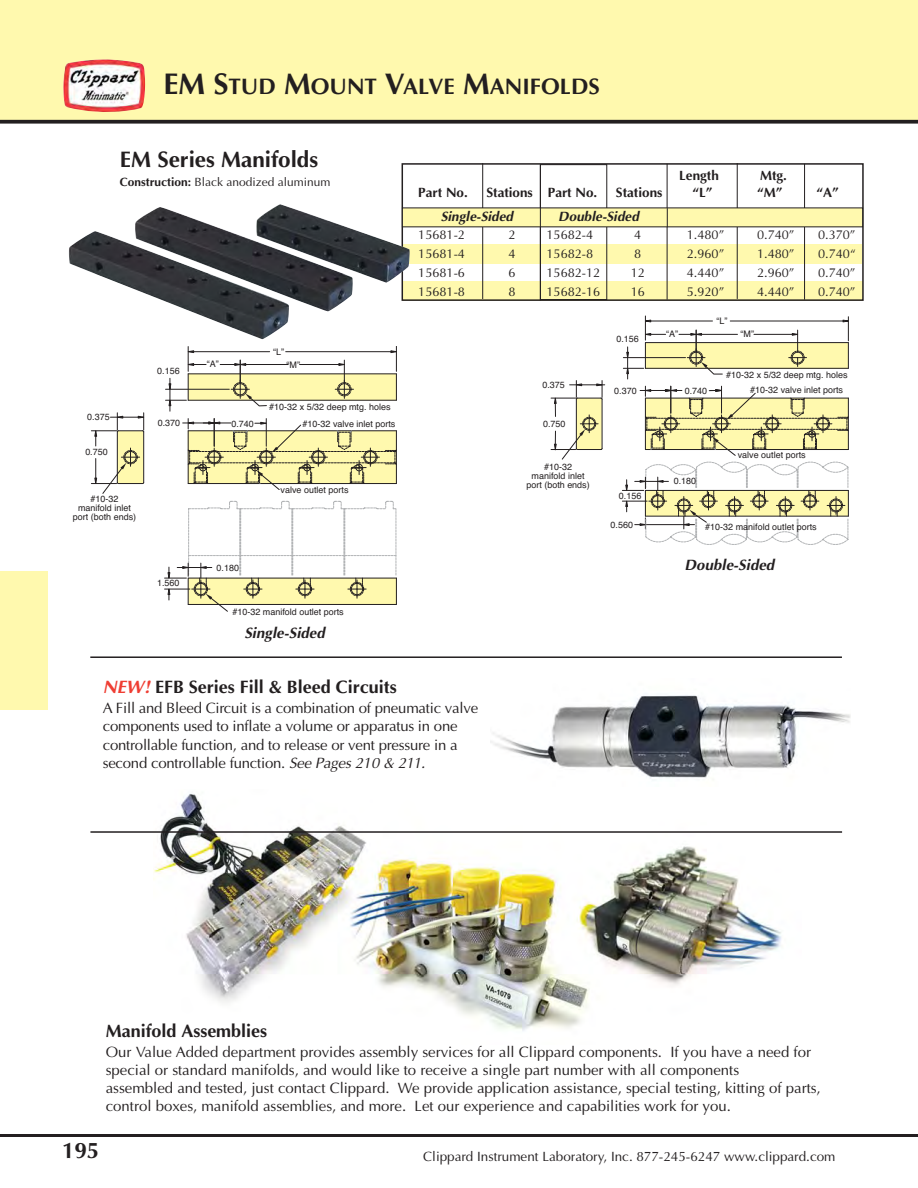
<style>
.page{position:relative;width:918px;height:1188px;background:#fff}
.page>*{position:absolute;margin:0;border:0;box-sizing:border-box;transform-origin:0 0}
.t1{font:700 22.5px "Optima";color:#231f20}
.t2{font:700 18px "Optima";color:#231f20}
.t3{font:15px/18.3px "Optima";color:#231f20}
.t4{font:italic 700 15px "Optima";color:#231f20}
.t5{font:13.5px "Optima";color:#231f20}
.t6{font:700 13.5px "Optima";color:#231f20}
.t7{font:italic 700 13.5px "Optima";color:#231f20}
.t8{font:12.75px "Optima";color:#231f20}
.t9{font:12px "Optima";color:#231f20}
.t10{font:9px/9px "Helvetica";color:#231f20;text-align:center}
.s1{font-size:30px}
.s2{font-weight:700}
.s3{font-style:italic;color:#ef3e33}
.s4{font-style:italic}
</style>
<div class="page">
<div style="left:0;top:0;width:918px;height:121px;background:#fff9ae"></div>
<svg style="left:0;top:120px;width:918px;height:4px;background:#393636"></svg>
<hr style="left:0;top:1134px;width:918px;height:3px;background:#231f20">
<div style="left:0;top:571px;width:47px;height:139px;background:#fff9ae"></div>
<img style="left:63px;top:59px;width:82px;height:53px">
<div style="left:188px;top:374px;width:209px;height:26px;background:#fff9ae"></div>
<hr style="left:188px;top:374px;width:208px;height:1px;background:#231f20">
<hr style="left:188px;top:400px;width:208px;height:1px;background:#231f20">
<hr style="left:286px;top:351px;width:105px;height:1px;background:#231f20">
<hr style="left:194px;top:351px;width:76px;height:1px;background:#231f20">
<svg style="left:390px;top:346px;width:7px;height:54px"></svg>
<hr style="left:166px;top:389px;width:63px;height:1px;background:#231f20">
<svg style="left:166px;top:347px;width:40px;height:64px"></svg>
<svg style="left:220px;top:360px;width:133px;height:46px"></svg>
<svg style="left:165px;top:501px;width:232px;height:111px"></svg>
<svg style="left:91px;top:413px;width:54px;height:81px"></svg>
<svg style="left:183px;top:419px;width:214px;height:71px"></svg>
<div style="left:645px;top:343px;width:203px;height:25px;background:#fff9ae"></div>
<hr style="left:645px;top:342px;width:203px;height:1px;background:#231f20">
<hr style="left:645px;top:368px;width:203px;height:1px;background:#231f20">
<hr style="left:730px;top:321px;width:113px;height:1px;background:#231f20">
<hr style="left:651px;top:321px;width:61px;height:1px;background:#231f20">
<svg style="left:842px;top:317px;width:7px;height:51px"></svg>
<hr style="left:623px;top:357px;width:63px;height:1px;background:#231f20">
<svg style="left:623px;top:316px;width:43px;height:63px"></svg>
<svg style="left:679px;top:330px;width:128px;height:45px"></svg>
<svg style="left:551px;top:381px;width:54px;height:79px"></svg>
<svg style="left:622px;top:386px;width:227px;height:159px"></svg>
<div style="left:404px;top:244px;width:458px;height:19px;background:#fff9ae"></div>
<div style="left:403px;top:281px;width:460px;height:20px;background:#fff9ae"></div>
<div style="left:402px;top:163px;width:462px;height:138px;border:2px solid #231f20"></div>
<hr style="left:482px;top:163px;width:1px;height:136px;background:#231f20">
<hr style="left:737px;top:163px;width:1px;height:136px;background:#231f20">
<hr style="left:804px;top:164px;width:1px;height:136px;background:#231f20">
<img style="left:69px;top:204px;width:341px;height:135px">
<hr style="left:667px;top:164px;width:1px;height:136px;background:#231f20">
<div style="left:540px;top:164px;width:67px;height:136px;border:1px solid #231f20"></div>
<div style="left:402px;top:208px;width:461px;height:19px;background:#fff9ae"></div>
<svg style="left:667px;top:208px;width:1px;height:19px"></svg>
<img style="left:154px;top:793px;width:628px;height:238px">
<hr style="left:90px;top:831px;width:752px;height:2px;background:#231f20">
<hr style="left:540px;top:165px;width:1px;height:135px;background:#231f20">
<img style="left:491px;top:695px;width:359px;height:85px">
<hr style="left:90px;top:656px;width:752px;height:2px;background:#231f20">
<h1 class="t1" style="left:164px;top:77px;width:438px"><span class="s1">EM S</span>TUD <span class="s1">M</span>OUNT <span class="s1">V</span>ALVE <span class="s1">M</span>ANIFOLDS</h1>
<h1 class="t1" style="left:120px;top:150px;width:200px">EM Series Manifolds</h1>
<p class="t9" style="left:120px;top:177px;width:212px"><span class="s2">Construction:</span> Black anodized aluminum</p>
<p class="t10" style="left:87px;top:413px;width:24px">0.375</p>
<p class="t10" style="left:85px;top:448px;width:24px">0.750</p>
<p class="t10" style="left:73px;top:495px;width:65px">#10-32 manifold inlet port (both ends)</p>
<p class="t10" style="left:157px;top:367px;width:24px">0.156</p>
<p class="t10" style="left:273px;top:348px;width:12px">“L”</p>
<p class="t10" style="left:207px;top:360px;width:13px">“A”</p>
<p class="t10" style="left:287px;top:361px;width:15px">“M”</p>
<p class="t10" style="left:269px;top:403px;width:123px">#10-32 x 5/32 deep mtg. holes</p>
<p class="t10" style="left:158px;top:419px;width:24px">0.370</p>
<p class="t10" style="left:231px;top:420px;width:24px">0.740</p>
<p class="t10" style="left:303px;top:420px;width:94px">#10-32 valve inlet ports</p>
<p class="t10" style="left:281px;top:486px;width:69px">valve outlet ports</p>
<p class="t10" style="left:157px;top:579px;width:24px">1.560</p>
<p class="t10" style="left:217px;top:564px;width:24px">0.180</p>
<p class="t10" style="left:232px;top:608px;width:113px">#10-32 manifold outlet ports</p>
<p class="t4" style="left:244px;top:627px;width:85px">Single-Sided</p>
<p class="t6" style="left:679px;top:170px;width:41px">Length</p>
<p class="t6" style="left:760px;top:170px;width:28px">Mtg.</p>
<p class="t6" style="left:418px;top:186px;width:51px">Part No.</p>
<p class="t6" style="left:486px;top:186px;width:112px">Stations Part No.</p>
<p class="t6" style="left:616px;top:186px;width:48px">Stations</p>
<p class="t6" style="left:692px;top:186px;width:22px">“L”</p>
<p class="t6" style="left:757px;top:186px;width:27px">“M”</p>
<p class="t6" style="left:816px;top:186px;width:24px">“A”</p>
<p class="t7" style="left:441px;top:210px;width:77px">Single-Sided</p>
<p class="t7" style="left:558px;top:210px;width:85px">Double-Sided</p>
<p class="t8" style="left:418px;top:230px;width:48px">15681-2</p>
<p class="t8" style="left:508px;top:230px;width:9px">2</p>
<p class="t8" style="left:547px;top:230px;width:48px">15682-4</p>
<p class="t8" style="left:634px;top:230px;width:9px">4</p>
<p class="t8" style="left:687px;top:230px;width:39px">1.480”</p>
<p class="t8" style="left:757px;top:230px;width:39px">0.740”</p>
<p class="t8" style="left:818px;top:230px;width:39px">0.370”</p>
<p class="t8" style="left:418px;top:248px;width:48px">15681-4</p>
<p class="t8" style="left:508px;top:248px;width:9px">4</p>
<p class="t8" style="left:547px;top:248px;width:48px">15682-8</p>
<p class="t8" style="left:634px;top:248px;width:9px">8</p>
<p class="t8" style="left:687px;top:248px;width:39px">2.960”</p>
<p class="t8" style="left:757px;top:248px;width:39px">1.480”</p>
<p class="t8" style="left:818px;top:248px;width:39px">0.740“</p>
<p class="t8" style="left:418px;top:267px;width:48px">15681-6</p>
<p class="t8" style="left:508px;top:267px;width:9px">6</p>
<p class="t8" style="left:547px;top:267px;width:55px">15682-12</p>
<p class="t8" style="left:631px;top:267px;width:16px">12</p>
<p class="t8" style="left:687px;top:267px;width:39px">4.440”</p>
<p class="t8" style="left:757px;top:267px;width:39px">2.960”</p>
<p class="t8" style="left:818px;top:267px;width:39px">0.740”</p>
<p class="t8" style="left:418px;top:286px;width:48px">15681-8</p>
<p class="t8" style="left:508px;top:286px;width:9px">8</p>
<p class="t8" style="left:547px;top:286px;width:55px">15682-16</p>
<p class="t8" style="left:631px;top:286px;width:16px">16</p>
<p class="t8" style="left:687px;top:286px;width:39px">5.920”</p>
<p class="t8" style="left:757px;top:286px;width:39px">4.440”</p>
<p class="t8" style="left:818px;top:286px;width:39px">0.740”</p>
<p class="t10" style="left:542px;top:381px;width:24px">0.375</p>
<p class="t10" style="left:543px;top:420px;width:24px">0.750</p>
<p class="t10" style="left:526px;top:463px;width:65px">#10-32 manifold inlet port (both ends)</p>
<p class="t10" style="left:616px;top:335px;width:24px">0.156</p>
<p class="t10" style="left:717px;top:317px;width:12px">“L”</p>
<p class="t10" style="left:666px;top:330px;width:13px">“A”</p>
<p class="t10" style="left:741px;top:330px;width:15px">“M”</p>
<p class="t10" style="left:726px;top:371px;width:123px">#10-32 x 5/32 deep mtg. holes</p>
<p class="t10" style="left:614px;top:387px;width:24px">0.370</p>
<p class="t10" style="left:685px;top:387px;width:24px">0.740</p>
<p class="t10" style="left:750px;top:386px;width:94px">#10-32 valve inlet ports</p>
<p class="t10" style="left:619px;top:492px;width:24px">0.156</p>
<p class="t10" style="left:611px;top:521px;width:24px">0.560</p>
<p class="t10" style="left:674px;top:478px;width:24px">0.180</p>
<p class="t10" style="left:738px;top:451px;width:69px">valve outlet ports</p>
<p class="t10" style="left:705px;top:523px;width:113px">#10-32 manifold outlet ports</p>
<p class="t4" style="left:685px;top:558px;width:94px">Double-Sided</p>
<p class="t2" style="left:103px;top:680px;width:296px"><span class="s3">NEW!</span>EFB Series Fill &amp; Bleed Circuits</p>
<p class="t3" style="left:103px;top:700px;width:377px">A Fill and Bleed Circuit is a combination of pneumatic valve components used to inflate a volume or apparatus in one controllable function, and to release or vent pressure in a second controllable function. <span class="s4">See Pages210 &amp; 211.</span></p>
<p class="t2" style="left:106px;top:1023px;width:163px">Manifold Assemblies</p>
<p class="t3" style="left:106px;top:1044px;width:717px">Our Value Added department provides assembly services for all Clippard components. If you have a need for special or standard manifolds, and would like to receive a single part number with all components<br>assembled and tested, just contact Clippard. We provide application assistance, special testing, kitting of parts, control boxes, manifold assemblies, and more. Let our experience and capabilities work for you.</p>
<h1 class="t1" style="left:62px;top:1141px;width:39px">195</h1>
<p class="t5" style="left:423px;top:1151px;width:414px">Clippard Instrument Laboratory, Inc. 877-245-6247 www.clippard.com</p>
</div>
